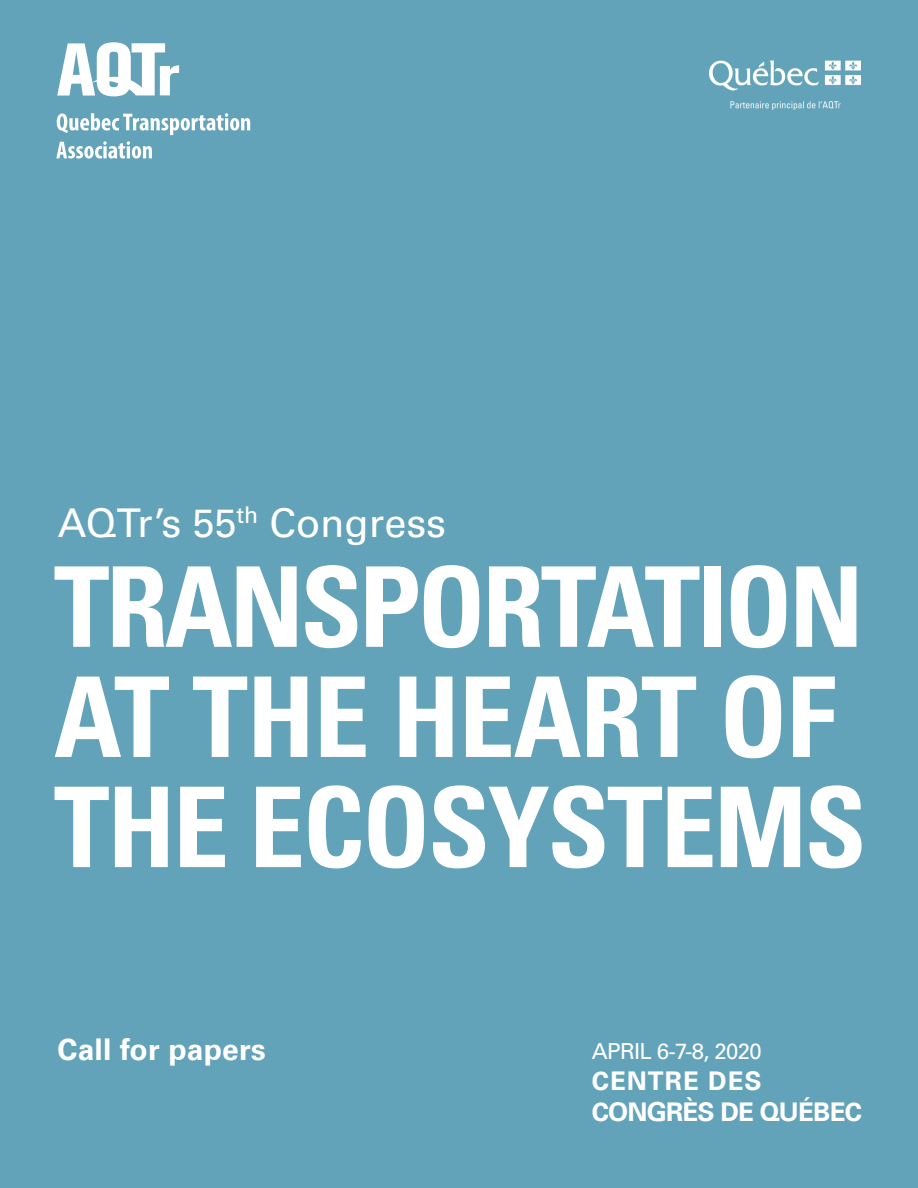
<style>
.page{position:relative;width:918px;height:1188px;background:#63a3b9}
.page>*{position:absolute;margin:0;border:0;box-sizing:border-box;transform-origin:0 0}
.t1{font:700 condensed 111.3px/110.1px "Univers 67";letter-spacing:-.02em;color:#fff}
.t2{font:39.75px "Univers LT Pro 55 Roman";color:#fff}
.t3{font:700 30px "Univers 65";letter-spacing:.005em;color:#fff}
.t4{font:700 25.8px/30.9px "Univers 65";letter-spacing:-.03em;color:#fff}
.t5{font:22.2px "Univers LT Pro 55 Roman";letter-spacing:-.03em;color:#fff}
</style>
<div class="page">
<svg style="left:57px;top:113px;width:193px;height:22px"></svg>
<svg style="left:56px;top:141px;width:96px;height:18px"></svg>
<svg style="left:57px;top:42px;width:122px;height:54px"></svg>
<img style="left:709px;top:60px;width:152px;height:49px">
<p class="t2" style="left:58px;top:495px;width:390px">AQTr’s 55<sup>th</sup> Congress</p>
<p class="t1" style="left:54px;top:552px;width:814px">TRANSPORTATION<br>AT THE HEART OF<br>THE ECOSYSTEMS</p>
<p class="t3" style="left:58px;top:1032px;width:210px">Call for papers</p>
<p class="t5" style="left:592px;top:1036px;width:171px">APRIL 6-7-8, 2020</p>
<p class="t4" style="left:592px;top:1066px;width:272px">CENTRE DES<br>CONGRÈS DE QUÉBEC</p>
</div>
